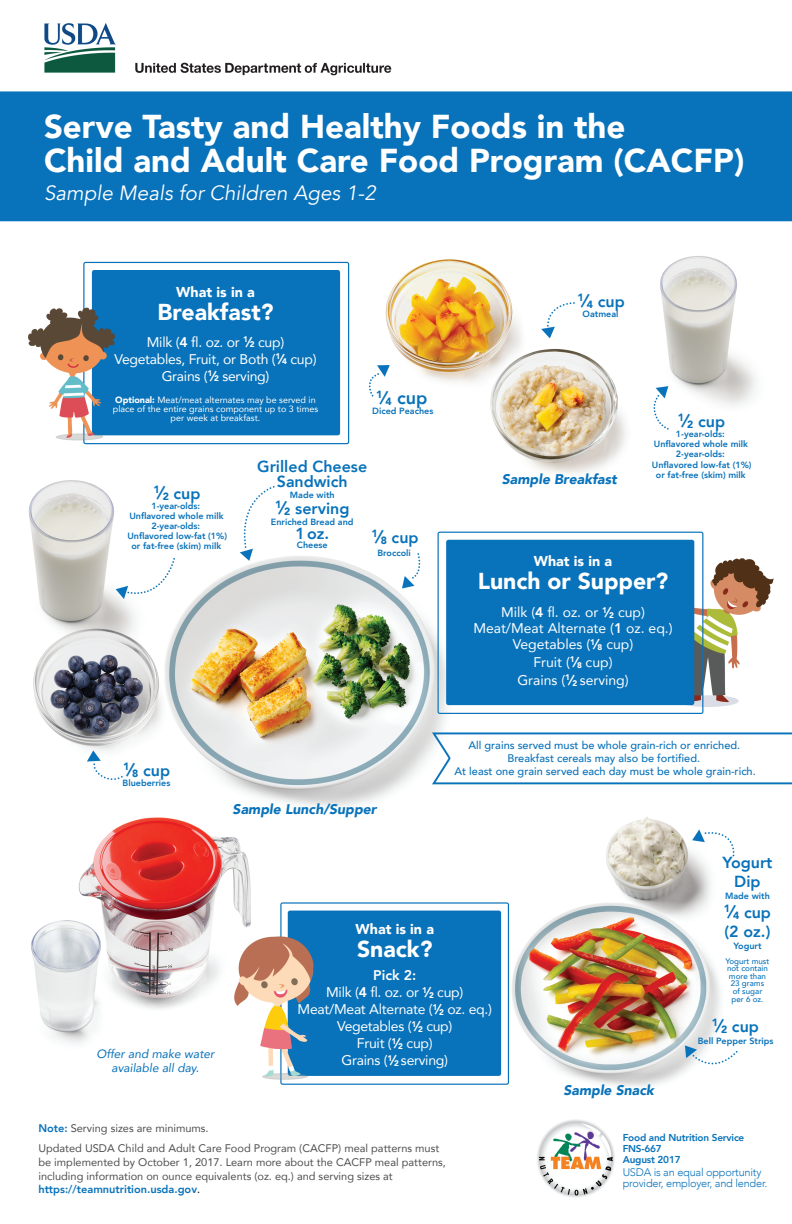
<style>
.page{position:relative;width:792px;height:1224px;background:#fff}
.page>*{position:absolute;margin:0;border:0;box-sizing:border-box;transform-origin:0 0}
.t1{font:900 33px/34px "Avenir";color:#fff}
.t2{font:900 23px "Avenir";color:#fff}
.t3{font:italic 20.6px "Avenir";color:#fff}
.t4{font:800 18px "Avenir";color:#0872ba}
.t5{font:800 16px/19px "Avenir";color:#0872ba;text-align:center}
.t6{font:900 14.3px "Avenir";color:#fff}
.t7{font:14px/17px "Avenir";letter-spacing:-.02em;color:#fff;text-align:center}
.t8{font:14px/16px "Avenir";color:#fff;text-align:center}
.t9{font:italic 900 14px "Avenir";color:#0872ba}
.t10{font:italic 12px/13.7px "Avenir";color:#0872ba;text-align:center}
.t11{font:11px/13.5px "Avenir";color:#4e4e4e}
.t12{font:500 11px/13px "Avenir";color:#0872ba;text-align:center}
.t13{font:300 11px/11px "Avenir";letter-spacing:-.02em;color:#0872ba}
.t14{font:800 10px/11px "Avenir";letter-spacing:-.02em;color:#0872ba}
.t15{font:800 9px/10.1px "Avenir";color:#0872ba;text-align:center}
.t16{font:9px/9px "Avenir";color:#fff;text-align:center}
.t17{font:500 8px/7.6px "Avenir";color:#0872ba;text-align:center}
.s1{font-weight:800}
.s2{font-weight:900}
.s3{font-weight:900;font-size:8.2px}
.s4{font-weight:900;font-size:10.5px}
.s5{font-weight:900;font-size:18px}
.s6{font-weight:800;color:#0872ba}
.s7{color:#000}
</style>
<div class="page">
<img style="left:0;top:23px;width:792px;height:1175px">
<h1 class="t1" style="left:44px;top:109px;width:702px">Serve Tasty and Healthy Foods in the<br>Child and Adult Care Food Program (CACFP)</h1>
<h2 class="t3" style="left:44px;top:180px;width:333px">Sample Meals for Children Ages 1-2</h2>
<h3 class="t6" style="left:176px;top:279px;width:80px">What is in a</h3>
<h3 class="t2" style="left:158px;top:292px;width:117px">Breakfast?</h3>
<h3 class="t7" style="left:115px;top:333px;width:204px">Milk (<span class="s1">4</span> fl. oz. or <sup>1</sup><span class="s2">⁄</span><span class="s3">2</span> cup)<br>Vegetables, Fruit, or Both (<sup>1</sup><span class="s2">⁄</span><span class="s3">4</span> cup)<br>Grains (<sup>1</sup><span class="s2">⁄</span><span class="s3">2</span> serving)</h3>
<h3 class="t16" style="left:113px;top:395px;width:207px"><span class="s2">Optional:</span> Meat/meat alternates may be served in place of the entire grains component up to 3 times per week at breakfast.</h3>
<p class="t4" style="left:376px;top:384px;width:53px"><sup>1</sup><span class="s2">⁄</span><span class="s4">4</span> cup</p>
<p class="t15" style="left:372px;top:406px;width:63px">Diced Peaches</p>
<p class="t5" style="left:153px;top:484px;width:49px"><sup>1</sup><span class="s5">⁄</span><span class="s4">2</span> cup</p>
<p class="t15" style="left:127px;top:500px;width:101px">1-year-olds:<br>Unflavored whole milk<br>2-year-olds:<br>Unflavored low-fat (1%) or fat-free (skim) milk</p>
<p class="t5" style="left:257px;top:459px;width:111px;line-height:15.2px">Grilled Cheese<br>Sandwich</p>
<p class="t15" style="left:290px;top:490px;width:46px">Made with</p>
<p class="t5" style="left:275px;top:499px;width:76px"><sup>1</sup><span class="s5">⁄</span><span class="s4">2</span> serving</p>
<p class="t15" style="left:271px;top:517px;width:84px">Enriched Bread and</p>
<p class="t5" style="left:295px;top:524px;width:35px">1 oz.</p>
<p class="t15" style="left:297px;top:540px;width:32px">Cheese</p>
<p class="t5" style="left:371px;top:528px;width:49px"><sup>1</sup><span class="s5">⁄</span><span class="s4">8</span> cup</p>
<p class="t15" style="left:377px;top:548px;width:35px">Broccoli</p>
<p class="t5" style="left:123px;top:761px;width:49px"><sup>1</sup><span class="s5">⁄</span><span class="s4">8</span> cup</p>
<p class="t15" style="left:123px;top:778px;width:49px">Blueberries</p>
<h3 class="t9" style="left:233px;top:798px;width:145px">Sample Lunch/Supper</h3>
<p class="t5" style="left:578px;top:292px;width:49px"><sup>1</sup><span class="s5">⁄</span><span class="s4">4</span> cup</p>
<p class="t15" style="left:583px;top:308px;width:37px">Oatmeal</p>
<h3 class="t9" style="left:502px;top:468px;width:117px">Sample Breakfast</h3>
<p class="t5" style="left:678px;top:412px;width:49px"><sup>1</sup><span class="s5">⁄</span><span class="s4">2</span> cup</p>
<p class="t15" style="left:652px;top:429px;width:101px">1-year-olds:<br>Unflavored whole milk<br>2-year-olds:<br>Unflavored low-fat (1%) or fat-free (skim) milk</p>
<h3 class="t6" style="left:534px;top:549px;width:80px">What is in a</h3>
<h3 class="t2" style="left:478px;top:562px;width:192px">Lunch or Supper?</h3>
<h3 class="t8" style="left:473px;top:604px;width:201px">Milk (<span class="s1">4</span> fl. oz. or <sup>1</sup><span class="s2">⁄</span><span class="s3">2</span> cup)<br>Meat/Meat Alternate (<span class="s1">1</span> oz. eq.)<br>Vegetables (<sup>1</sup><span class="s2">⁄</span><span class="s3">8</span> cup)</h3>
<h3 class="t8" style="left:517px;top:653px;width:113px;line-height:17.8px">Fruit (<sup>1</sup><span class="s2">⁄</span><span class="s3">8</span> cup)<br>Grains (<sup>1</sup><span class="s2">⁄</span><span class="s3">2</span> serving)</h3>
<p class="t12" style="left:454px;top:738px;width:303px">All grains served must be whole grain-rich or enriched.<br>Breakfast cereals may also be fortified.<br>At least one grain served each day must be whole grain-rich.</p>
<p class="t10" style="left:97px;top:1047px;width:119px">Offer and make water available all day.</p>
<h3 class="t6" style="left:356px;top:916px;width:80px">What is in a</h3>
<h3 class="t2" style="left:357px;top:929px;width:77px">Snack?</h3>
<h3 class="t7" style="left:298px;top:967px;width:196px"><span class="s1">Pick 2:<br></span>Milk (<span class="s1">4</span> fl. oz. or <sup>1</sup><span class="s2">⁄</span><span class="s3">2</span> cup)<br>Meat/Meat Alternate (<sup>1</sup><span class="s2">⁄</span><span class="s3">2</span> oz. eq.)<br>Vegetables (<sup>1</sup><span class="s2">⁄</span><span class="s3">2</span> cup)<br>Fruit (<sup>1</sup><span class="s2">⁄</span><span class="s3">2</span> cup)<br>Grains (<sup>1</sup><span class="s2">⁄</span><span class="s3">2</span> serving)</h3>
<p class="t11" style="left:38px;top:1117px;width:402px;line-height:21px"><span class="s6">Note:</span> Serving sizes are minimums.<br>Updated USDA Child and Adult Care Food Program (CACFP) meal patterns must</p>
<p class="t11" style="left:38px;top:1155px;width:409px">be implemented by October 1, 2017. Learn more about the CACFP meal patterns, including information on ounce equivalents (oz. eq.) and serving sizes at <span class="s6">https://teamnutrition.usda.gov</span><span class="s7">.</span></p>
<h3 class="t9" style="left:563px;top:1078px;width:92px">Sample Snack</h3>
<p class="t5" style="left:722px;top:853px;width:52px">Yogurt<br>Dip</p>
<p class="t15" style="left:725px;top:891px;width:46px">Made with</p>
<p class="t5" style="left:724px;top:903px;width:49px;text-align:left"><sup>1</sup><span class="s5">⁄</span><span class="s4">4</span> cup (2 oz.)</p>
<p class="t15" style="left:733px;top:941px;width:30px">Yogurt</p>
<p class="t17" style="left:725px;top:957px;width:46px">Yogurt must not contain more than<br>23 grams<br>of sugar<br>per 6 oz.</p>
<p class="t5" style="left:712px;top:1017px;width:49px"><sup>1</sup><span class="s5">⁄</span><span class="s4">2</span> cup</p>
<p class="t15" style="left:698px;top:1036px;width:77px">Bell Pepper Strips</p>
<p class="t14" style="left:623px;top:1132px;width:123px">Food and Nutrition Service<br>FNS-667<br>August 2017</p>
<p class="t13" style="left:623px;top:1166px;width:146px">USDA is an equal opportunity provider, employer, and lender.</p>
</div>
